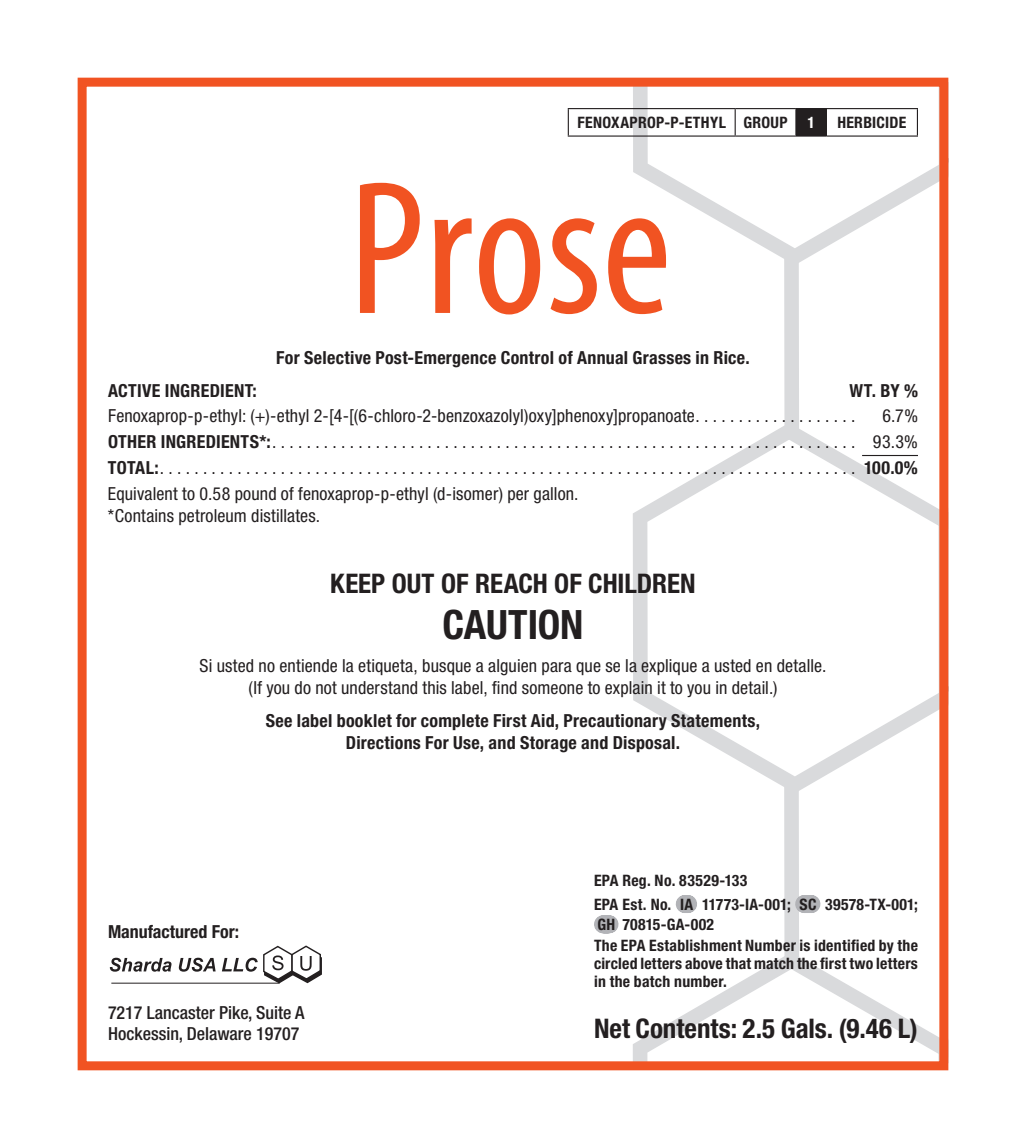
<style>
.page{position:relative;width:1026px;height:1148px;background:#fff}
.page>*{position:absolute;margin:0;border:0;box-sizing:border-box;transform-origin:0 0}
.t1{font:700 condensed 40.5px "Helvetica Neue LT Pro";letter-spacing:-.005em;color:#231f20}
.t2{font:700 condensed 27px "Helvetica Neue LT Pro";color:#231f20}
.t3{font:condensed 18px/25.7px "Helvetica Neue LT Pro";letter-spacing:.01em;color:#231f20;text-align:justify}
.t4{font:700 condensed 18px/22.5px "Helvetica Neue LT Pro";letter-spacing:.015em;color:#231f20;text-align:center}
.t5{font:500 condensed 18px/21.6px "Helvetica Neue LT Pro";color:#231f20}
.t6{font:700 condensed 15.75px/23.4px "Helvetica Neue LT Pro";letter-spacing:.02em;color:#231f20}
.t7{font:700 condensed 15.75px "Helvetica Neue LT Pro";color:#fff}
.s1{font-weight:700}
</style>
<div class="page">
<img style="left:633px;top:957px;width:151px;height:103px">
<img style="left:647px;top:967px;width:137px;height:93px">
<img style="left:784px;top:793px;width:154px;height:260px">
<img style="left:799px;top:793px;width:139px;height:248px">
<img style="left:633px;top:426px;width:191px;height:367px">
<img style="left:647px;top:436px;width:291px;height:340px">
<img style="left:784px;top:265px;width:154px;height:265px">
<img style="left:799px;top:265px;width:139px;height:248px">
<img style="left:633px;top:88px;width:191px;height:177px">
<img style="left:648px;top:88px;width:290px;height:160px">
<div style="left:78px;top:78px;width:870px;height:992px;border:9px solid #f15322"></div>
<svg style="left:360px;top:183px;width:60px;height:130px"></svg>
<svg style="left:435px;top:218px;width:37px;height:95px"></svg>
<svg style="left:479px;top:218px;width:61px;height:96px"></svg>
<svg style="left:551px;top:218px;width:46px;height:96px"></svg>
<svg style="left:608px;top:218px;width:58px;height:96px"></svg>
<svg style="left:110px;top:957px;width:62px;height:14px"></svg>
<svg style="left:179px;top:957px;width:37px;height:14px"></svg>
<svg style="left:222px;top:945px;width:100px;height:39px"></svg>
<hr style="left:111px;top:982px;width:169px;height:1px;background:#231f20">
<hr style="left:862px;top:455px;width:56px;height:1px;background:#231f20">
<div style="left:796px;top:109px;width:30px;height:27px;background:#231f20"></div>
<hr style="left:568px;top:108px;width:167px;height:1px;background:#231f20">
<svg style="left:568px;top:109px;width:1px;height:26px"></svg>
<hr style="left:735px;top:108px;width:61px;height:1px;background:#231f20">
<svg style="left:735px;top:109px;width:1px;height:26px"></svg>
<hr style="left:796px;top:108px;width:30px;height:1px;background:#231f20">
<svg style="left:795px;top:109px;width:1px;height:26px"></svg>
<hr style="left:826px;top:108px;width:92px;height:1px;background:#231f20">
<svg style="left:826px;top:109px;width:1px;height:26px"></svg>
<svg style="left:917px;top:109px;width:1px;height:26px"></svg>
<hr style="left:568px;top:135px;width:167px;height:2px;background:#231f20">
<hr style="left:735px;top:135px;width:61px;height:2px;background:#231f20">
<hr style="left:796px;top:135px;width:30px;height:2px;background:#231f20">
<hr style="left:826px;top:135px;width:92px;height:2px;background:#231f20">
<svg style="left:685px;top:895px;width:4px;height:18px"></svg>
<svg style="left:804px;top:895px;width:8px;height:18px"></svg>
<svg style="left:603px;top:915px;width:7px;height:18px"></svg>
<p class="t6" style="left:577px;top:111px;width:212px">FENOXAPROP-P-ETHYL GROUP</p>
<p class="t7" style="left:807px;top:113px;width:9px">1</p>
<p class="t6" style="left:837px;top:111px;width:71px">HERBICIDE</p>
<p class="t4" style="left:276px;top:346px;width:475px">For Selective Post-Emergence Control of Annual Grasses in Rice.</p>
<p class="t4" style="left:108px;top:379px;width:150px">ACTIVE INGREDIENT:</p>
<p class="t4" style="left:849px;top:379px;width:70px">WT. BY %</p>
<p class="t3" style="left:108px;top:403px;width:749px">Fenoxaprop-p-ethyl: (+)-ethyl 2-[4-[(6-chloro-2-benzoxazolyl)oxy]phenoxy]propanoate . . . . . . . . . . . . . . . . . . .</p>
<p class="t3" style="left:108px;top:403px;width:812px;text-indent:774px">6.7% <span class="s1">OTHER INGREDIENTS*:</span> . . . . . . . . . . . . . . . . . . . . . . . . . . . . . . . . . . . . . . . . . . . . . . . . . . . . . . . . . . . . . . . . . . . . 93.3% <span class="s1">TOTAL:</span> . . . . . . . . . . . . . . . . . . . . . . . . . . . . . . . . . . . . . . . . . . . . . . . . . . . . . . . . . . . . . . . . . . . . . . . . . . . . . . . . . <span class="s1">100.0% </span>Equivalent to 0.58 pound of fenoxaprop-p-ethyl (d-isomer) per gallon.</p>
<p class="t3" style="left:108px;top:503px;width:211px">*Contains petroleum distillates.</p>
<h2 class="t2" style="left:330px;top:567px;width:367px">KEEP OUT OF REACH OF CHILDREN</h2>
<h1 class="t1" style="left:442px;top:600px;width:143px">CAUTION</h1>
<p class="t3" style="left:200px;top:654px;width:626px;line-height:22.5px;text-align:center">Si usted no entiende la etiqueta, busque a alguien para que se la explique a usted en detalle. (If you do not understand this label, find someone to explain it to you in detail.)</p>
<p class="t4" style="left:266px;top:709px;width:496px">See label booklet for complete First Aid, Precautionary Statements,<br>Directions For Use, and Storage and Disposal.</p>
<p class="t4" style="left:108px;top:920px;width:133px">Manufactured For:</p>
<p class="t5" style="left:108px;top:1001px;width:198px">7217 Lancaster Pike, Suite A<br>Hockessin, Delaware 19707</p>
<p class="t6" style="left:594px;top:869px;width:326px">EPA Reg. No. 83529-133<br>EPA Est. No. IA 11773-IA-001; SC 39578-TX-001;</p>
<p class="t6" style="left:594px;top:913px;width:325px;line-height:21.2px">GH 70815-GA-002<br>The EPA Establishment Number is identified by the</p>
<p class="t6" style="left:594px;top:954px;width:325px;line-height:18px">circled letters above that match the first two letters in the batch number.</p>
<h2 class="t2" style="left:594px;top:1011px;width:325px">Net Contents: 2.5 Gals. (9.46 L)</h2>
</div>
